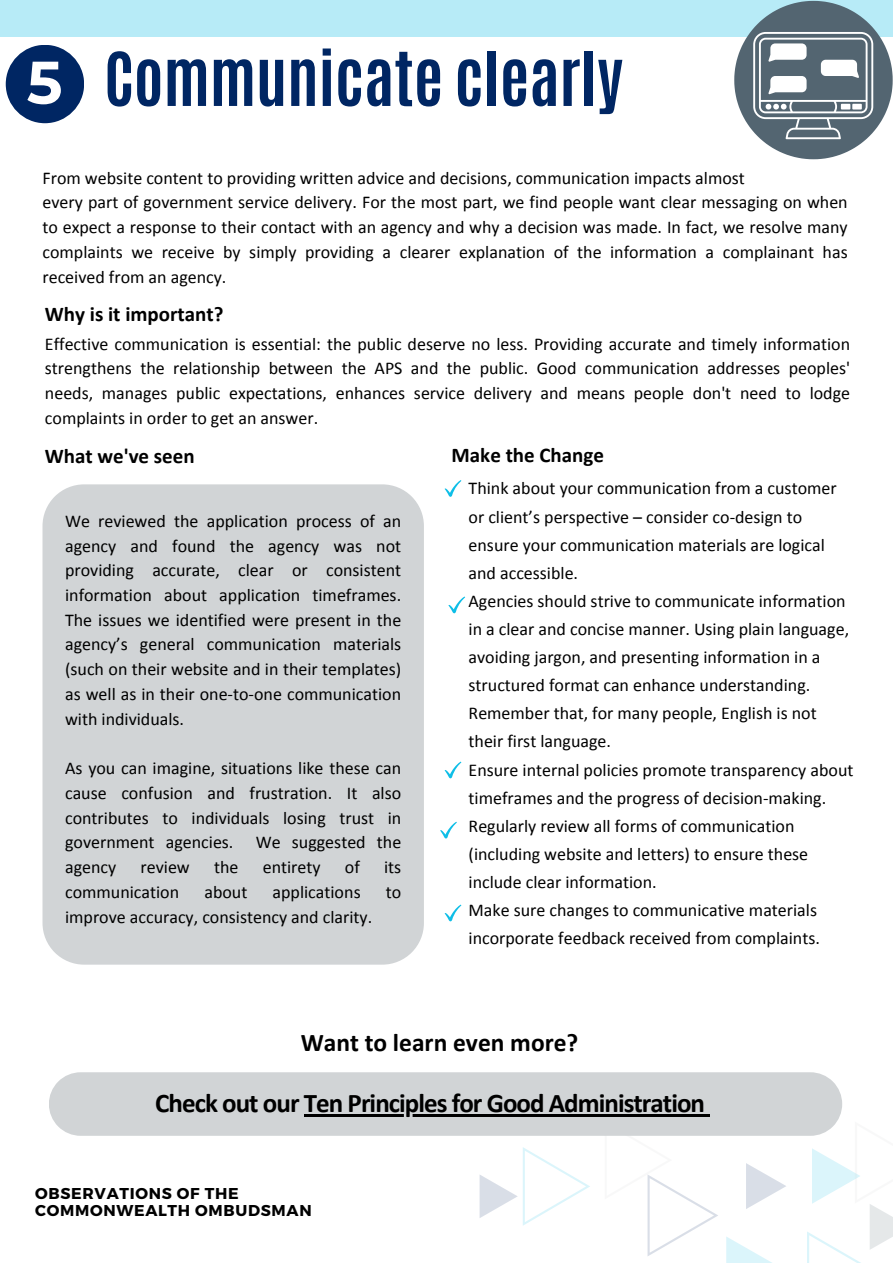
<style>
.page{position:relative;width:893px;height:1264px;background:#fff}
.page>*{position:absolute;margin:0;border:0;box-sizing:border-box;transform-origin:0 0}
.t1{font:700 63px "Antonio";color:#002663}
.t2{font:700 60px "Montserrat";color:#fff}
.t3{font:700 27px "Calibri";letter-spacing:-.035em;color:#000}
.t4{font:700 25.5px "Calibri";color:#000}
.t5{font:700 21px "Calibri";color:#000}
.t6{font:18px/24.8px "Calibri";color:#000}
.t7{font:700 15.75px "Montserrat";letter-spacing:.045em;color:#000}
</style>
<div class="page">
<div style="left:0;top:0;width:892px;height:37px;background:#b7ebf7"></div>
<svg style="left:734px;top:1px;width:158px;height:158px"></svg>
<div style="left:42px;top:484px;width:382px;height:480px;background:#d1d4d6"></div>
<svg style="left:746px;top:1163px;width:40px;height:46px"></svg>
<svg style="left:807px;top:1135px;width:85px;height:127px"></svg>
<svg style="left:726px;top:1237px;width:44px;height:25px"></svg>
<svg style="left:479px;top:1147px;width:111px;height:78px"></svg>
<div style="left:49px;top:1072px;width:793px;height:63px;background:#d1d4d6"></div>
<svg style="left:444px;top:480px;width:17px;height:17px"></svg>
<svg style="left:444px;top:761px;width:17px;height:17px"></svg>
<svg style="left:440px;top:821px;width:17px;height:17px"></svg>
<svg style="left:444px;top:904px;width:17px;height:17px"></svg>
<svg style="left:448px;top:596px;width:17px;height:17px"></svg>
<div style="left:6px;top:45px;width:78px;height:78px;background:#002663;border-radius:50%"></div>
<hr style="left:304px;top:1114px;width:400px;height:2px;background:#000">
<svg style="left:604px;top:1114px;width:114px;height:142px"></svg>
<p class="t2" style="left:27px;top:46px;width:37px">5</p>
<p class="t1" style="left:104px;top:34px;width:520px">Communicate clearly</p>
<p class="t6" style="left:42px;top:167px;width:704px">From website content to providing written advice and decisions, communication impacts almost</p>
<p class="t6" style="left:42px;top:191px;width:806px;text-align:justify">every part of government service delivery. For the most part, we find people want clear messaging on when to expect a response to their contact with an agency and why a decision was made. In fact, we resolve many complaints we receive by simply providing a clearer explanation of the information a complainant has received from an agency.</p>
<p class="t5" style="left:45px;top:305px;width:180px">Why is it important?</p>
<p class="t6" style="left:45px;top:333px;width:806px;text-align:justify">Effective communication is essential: the public deserve no less. Providing accurate and timely information strengthens the relationship between the APS and the public. Good communication addresses peoples' needs, manages public expectations, enhances service delivery and means people don't need to lodge complaints in order to get an answer.</p>
<p class="t5" style="left:45px;top:447px;width:151px">What we've seen</p>
<p class="t6" style="left:65px;top:510px;width:337px;text-align:justify">We reviewed the application process of an agency and found the agency was not providing accurate, clear or consistent information about application timeframes.<br>The issues we identified were present in the agency’s general communication materials (such on their website and in their templates) as well as in their one-to-one communication with individuals.</p>
<p class="t6" style="left:65px;top:757px;width:337px;text-align:justify">As you can imagine, situations like these can cause confusion and frustration. It also contributes to individuals losing trust in government agencies. We suggested the agency</p>
<p class="t6" style="left:140px;top:856px;width:51px">review</p>
<p class="t6" style="left:214px;top:856px;width:26px">the</p>
<p class="t6" style="left:263px;top:856px;width:59px">entirety</p>
<p class="t6" style="left:345px;top:856px;width:16px">of</p>
<p class="t6" style="left:384px;top:856px;width:19px">its</p>
<p class="t6" style="left:65px;top:881px;width:116px">communication</p>
<p class="t6" style="left:204px;top:881px;width:44px">about</p>
<p class="t6" style="left:272px;top:881px;width:90px">applications</p>
<p class="t6" style="left:386px;top:881px;width:17px">to</p>
<p class="t6" style="left:65px;top:905px;width:308px">improve accuracy, consistency and clarity.</p>
<p class="t5" style="left:451px;top:446px;width:154px">Make the Change</p>
<p class="t6" style="left:468px;top:476px;width:369px;line-height:28px">Think about your communication from a customer or client’s perspective – consider co-design to ensure your communication materials are logical and accessible.</p>
<p class="t6" style="left:468px;top:588px;width:382px;line-height:28px">Agencies should strive to communicate information in a clear and concise manner. Using plain language, avoiding jargon, and presenting information in a structured format can enhance understanding.<br>Remember that, for many people, English is not their first language.</p>
<p class="t6" style="left:468px;top:757px;width:386px;line-height:28px">Ensure internal policies promote transparency about timeframes and the progress of decision‐making.</p>
<p class="t6" style="left:468px;top:813px;width:341px;line-height:28px">Regularly review all forms of communication (including website and letters) to ensure these include clear information.</p>
<p class="t6" style="left:468px;top:897px;width:353px;line-height:28px">Make sure changes to communicative materials incorporate feedback received from complaints.</p>
<p class="t4" style="left:301px;top:1031px;width:279px">Want to learn even more?</p>
<p class="t3" style="left:155px;top:1091px;width:551px">Check out our Ten Principles for Good Administration</p>
<p class="t7" style="left:35px;top:1183px;width:205px">OBSERVATIONS OF THE</p>
<p class="t7" style="left:35px;top:1199px;width:278px">COMMONWEALTH OMBUDSMAN</p>
</div>
